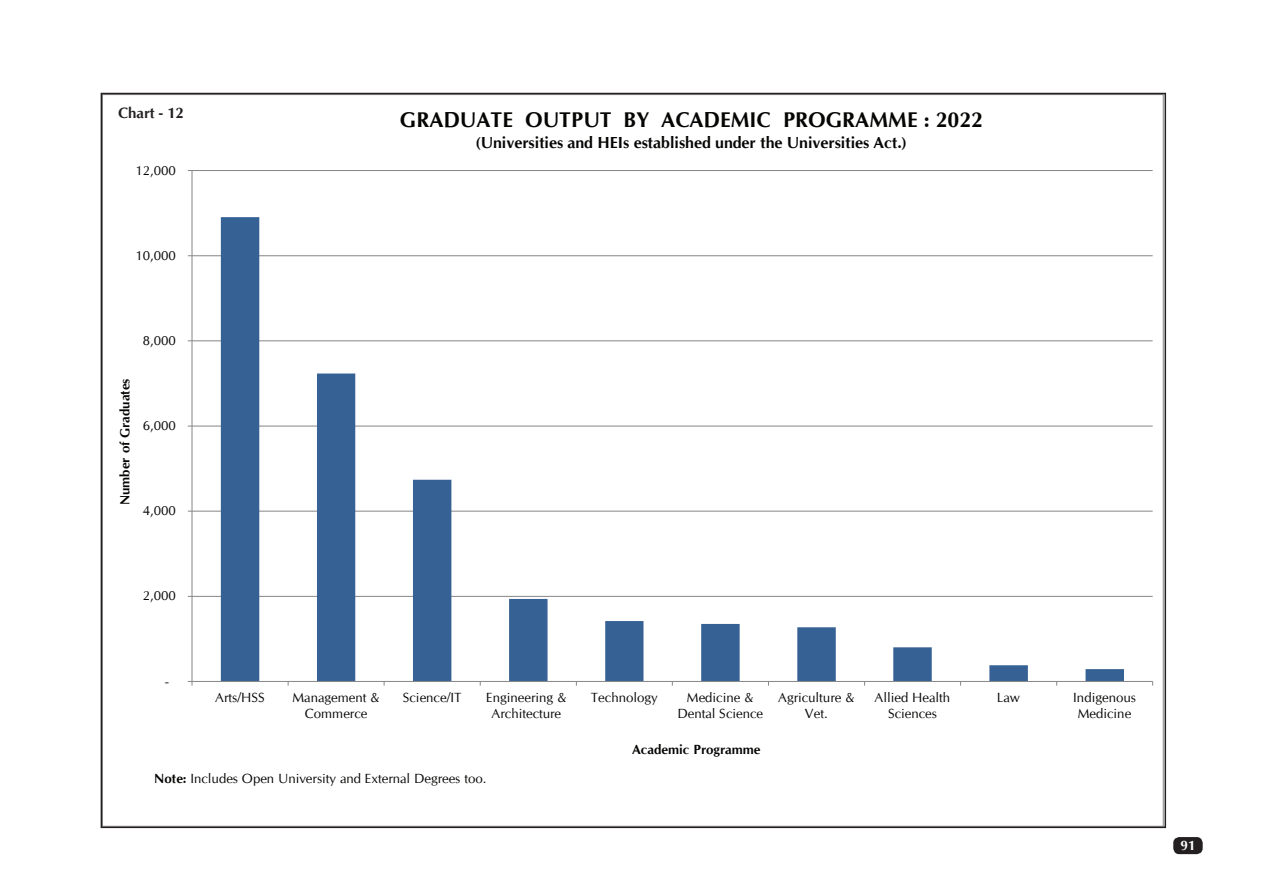
<style>
.page{position:relative;width:1263px;height:893px;background:#fff}
.page>*{position:absolute;margin:0;border:0;box-sizing:border-box;transform-origin:0 0}
.t1{font:700 21.3px "CG Omega";color:#050504}
.t2{font:700 16.05px "CG Omega";color:#050504}
.t3{font:700 15px "CG Omega";color:#231f20}
.t4{font:700 13.5px "CG Omega";color:#fff}
.t5{font:13.35px/16px "CG Omega";color:#050504;text-align:center}
.t6{font:700 13.35px "CG Omega";color:#050504}
.s1{font-weight:700}
</style>
<div class="page">
<div style="left:1173px;top:837px;width:30px;height:17px;background:#231f20;border-radius:6px"></div>
<hr style="left:192px;top:170px;width:961px;height:1px;background:#878686">
<hr style="left:192px;top:255px;width:961px;height:1px;background:#878686">
<hr style="left:192px;top:340px;width:961px;height:1px;background:#878686">
<hr style="left:192px;top:426px;width:961px;height:1px;background:#878686">
<hr style="left:192px;top:511px;width:961px;height:1px;background:#878686">
<hr style="left:192px;top:596px;width:961px;height:1px;background:#878686">
<svg style="left:221px;top:217px;width:903px;height:464px"></svg>
<hr style="left:192px;top:171px;width:1px;height:510px;background:#878686">
<hr style="left:192px;top:681px;width:961px;height:1px;background:#878686">
<svg style="left:188px;top:681px;width:5px;height:5px"></svg>
<p class="t3" style="left:118px;top:104px;width:67px">Chart - 12</p>
<p class="t5" style="left:136px;top:162px;width:42px">12,000</p>
<p class="t5" style="left:136px;top:247px;width:42px">10,000</p>
<p class="t6" style="left:116px;top:505px;width:128px;rotate:-90deg">Number of Graduates</p>
<p class="t5" style="left:143px;top:332px;width:35px">8,000</p>
<p class="t5" style="left:143px;top:418px;width:35px">6,000</p>
<p class="t5" style="left:143px;top:503px;width:35px">4,000</p>
<p class="t5" style="left:143px;top:588px;width:35px">2,000</p>
<p class="t5" style="left:165px;top:673px;width:5px">-</p>
<p class="t1" style="left:400px;top:106px;width:585px">GRADUATE OUTPUT BY ACADEMIC PROGRAMME : 2022</p>
<p class="t2" style="left:476px;top:132px;width:431px">(Universities and HEIs established under the Universities Act.)</p>
<p class="t5" style="left:215px;top:689px;width:51px">Arts/HSS</p>
<p class="t5" style="left:292px;top:689px;width:89px">Management &amp;<br>Commerce</p>
<p class="t5" style="left:403px;top:689px;width:60px">Science/IT</p>
<p class="t5" style="left:486px;top:689px;width:82px">Engineering &amp;<br>Architecture</p>
<p class="t5" style="left:591px;top:689px;width:68px">Technology</p>
<p class="t5" style="left:677px;top:689px;width:87px">Medicine &amp;<br>Dental Science</p>
<p class="t5" style="left:778px;top:689px;width:78px">Agriculture &amp;<br>Vet.</p>
<p class="t5" style="left:875px;top:689px;width:77px">Allied Health<br>Sciences</p>
<p class="t5" style="left:997px;top:689px;width:25px">Law</p>
<p class="t5" style="left:1073px;top:689px;width:64px">Indigenous<br>Medicine</p>
<p class="t6" style="left:632px;top:741px;width:130px">Academic Programme</p>
<p class="t5" style="left:154px;top:771px;width:334px"><span class="s1">Note:</span> Includes Open University and External Degrees too.</p>
<p class="t4" style="left:1180px;top:836px;width:16px">91</p>
</div>
